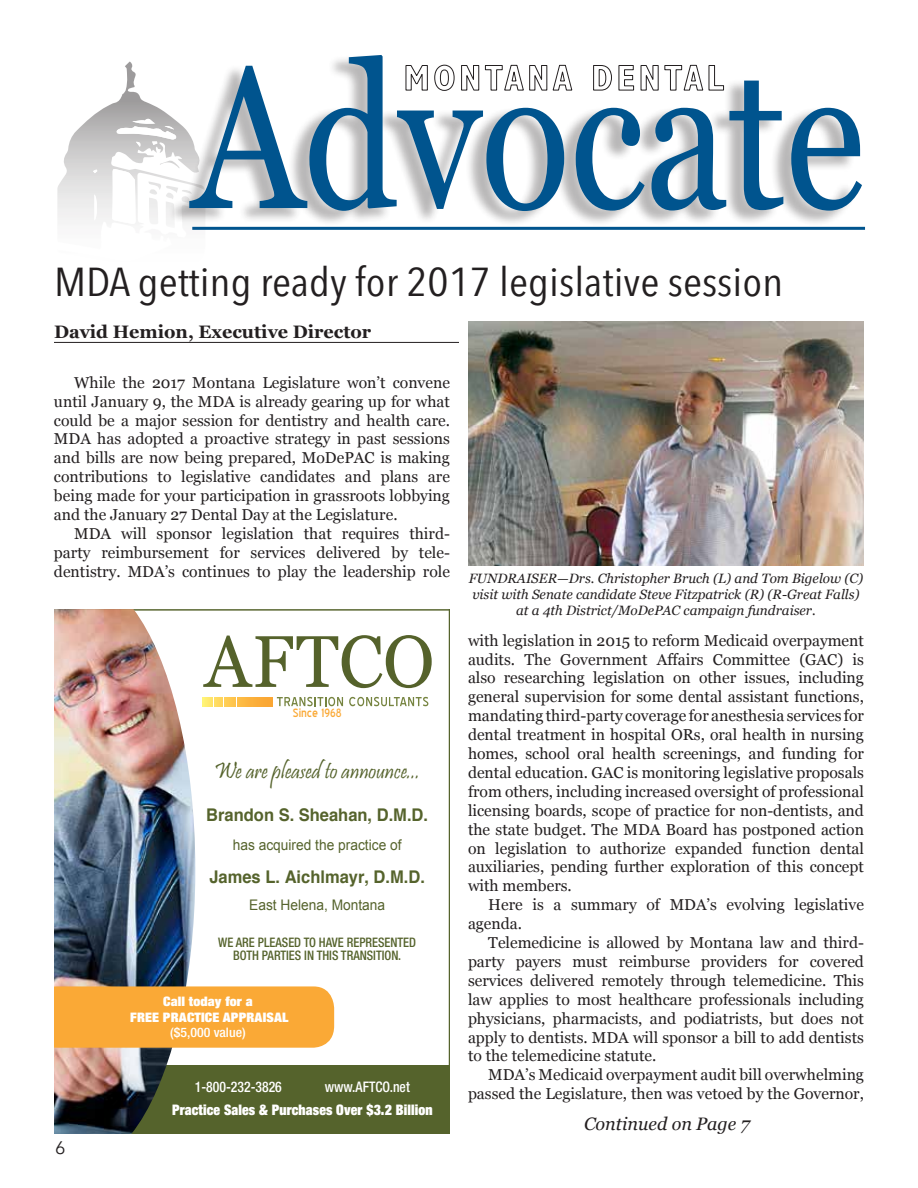
<style>
.page{position:relative;width:918px;height:1188px;background:#fff}
.page>*{position:absolute;margin:0;border:0;box-sizing:border-box;transform-origin:0 0}
.t1{font:202.5px "Georgia";color:#00548e;scale:.82 1}
.t2{font:condensed 40.05px "Avenir Next LT Pro";color:#231f20;scale:1.12 1}
.t3{font:23.4px "Pristina";color:#55632c;scale:.94 1}
.t4{font:700 18px "Georgia";color:#231f20}
.t5{font:italic 18px "Georgia";color:#231f20}
.t6{font:18px "Avenir Next LT Pro";color:#231f20}
.t7{font:700 17.55px "Helvetica";color:#55632c;scale:.94 1}
.t8{font:15.75px/18.9px "Georgia";color:#231f20;text-align:justify}
.t9{font:14.55px "Arial";color:#55632c;scale:.94 1}
.t10{font:900 condensed 14.55px "Helvetica Neue LT Std";letter-spacing:.01em;color:#fff;scale:.94 1}
.t11{font:500 condensed 14.55px "Helvetica Neue LT Std";color:#fff;scale:.94 1}
.t12{font:italic 13.5px/16.2px "Georgia";color:#231f20;text-align:center}
.t13{font:500 condensed 13.05px/12.9px "Helvetica Neue LT Std";color:#55632c;text-align:center;scale:.94 1}
.t14{font:900 condensed 13.05px/15.8px "Helvetica Neue LT Std";letter-spacing:.01em;color:#fff;text-align:center;scale:1.06 1}
.t15{font:500 condensed 13.05px "Helvetica Neue LT Std";color:#fff;scale:1.06 1}
.t16{font:11.7px "Blue Highway";color:#faa936;scale:.94 1}
</style>
<div class="page">
<svg style="left:57px;top:61px;width:156px;height:166px"></svg>
<div style="left:168px;top:54px;width:689px;height:172px;background:#231f20;opacity:.32"></div>
<hr style="left:192px;top:227px;width:673px;height:3px;background:#00548e">
<hr style="left:54px;top:342px;width:405px;height:1px;background:#231f20">
<svg style="left:405px;top:64px;width:319px;height:27px"></svg>
<img style="left:468px;top:322px;width:396px;height:244px">
<div style="left:54px;top:1066px;width:396px;height:68px;background:#55632c"></div>
<svg style="left:203px;top:635px;width:229px;height:53px"></svg>
<svg style="left:277px;top:697px;width:66px;height:9px"></svg>
<svg style="left:349px;top:697px;width:79px;height:9px"></svg>
<svg style="left:203px;top:697px;width:33px;height:10px"></svg>
<div style="left:238px;top:697px;width:14px;height:10px;background:#fcb740"></div>
<div style="left:254px;top:697px;width:18px;height:10px;background:#faa936"></div>
<hr style="left:54px;top:609px;width:396px;height:2px;background:#55632c">
<hr style="left:449px;top:609px;width:1px;height:525px;background:#55632c">
<img style="left:54px;top:609px;width:141px;height:525px">
<div style="left:54px;top:986px;width:280px;height:62px;background:#faa936"></div>
<h1 class="t1" style="left:193px;top:-10px;width:822px">Advocate</h1>
<h2 class="t2" style="left:54px;top:258px;width:653px">MDA getting ready for 2017 legislative session</h2>
<p class="t4" style="left:54px;top:318px;width:319px">David Hemion, Executive Director</p>
<p class="t8" style="left:54px;top:372px;width:398px;text-indent:20px">While the 2017 Montana Legislature won’t convene until January 9, the MDA is already gearing up for what could be a major session for dentistry and health care.<br>MDA has adopted a proactive strategy in past sessions and bills are now being prepared, MoDePAC is making contributions to legislative candidates and plans are being made for your participation in grassroots lobbying and the January 27 Dental Day at the Legislature.</p>
<p class="t8" style="left:54px;top:523px;width:398px;text-indent:20px">MDA will sponsor legislation that requires third&shy;party reimbursement for services delivered by tele&shy;dentistry. MDA’s continues to play the leadership role</p>
<p class="t16" style="left:293px;top:706px;width:53px">Since 1968</p>
<h3 class="t3" style="left:214px;top:757px;width:221px">We are pleased to announce...</h3>
<p class="t7" style="left:206px;top:803px;width:238px">Brandon S. Sheahan, D.M.D.</p>
<p class="t9" style="left:233px;top:835px;width:181px">has acquired the practice of</p>
<p class="t7" style="left:209px;top:866px;width:231px">James L. Aichlmayr, D.M.D.</p>
<p class="t9" style="left:249px;top:895px;width:146px">East Helena, Montana</p>
<p class="t13" style="left:218px;top:936px;width:212px">WE ARE PLEASED TO HAVE REPRESENTED<br>BOTH PARTIES IN THIS TRANSITION.</p>
<p class="t14" style="left:130px;top:993px;width:151px">Call today for a<br>FREE PRACTICE APPRAISAL</p>
<p class="t15" style="left:170px;top:1025px;width:73px">($5,000 value)</p>
<p class="t6" style="left:55px;top:1137px;width:12px">6</p>
<p class="t11" style="left:195px;top:1078px;width:94px">1-800-232-3826</p>
<p class="t11" style="left:325px;top:1078px;width:92px">www.AFTCO.net</p>
<p class="t10" style="left:172px;top:1100px;width:279px">Practice Sales &amp; Purchases Over $3.2 Billion</p>
<p class="t12" style="left:469px;top:569px;width:396px">FUNDRAISER—Drs. Christopher Bruch (L) and Tom Bigelow (C) visit with Senate candidate Steve Fitzpatrick (R) (R-Great Falls) at a 4th District/MoDePAC campaign fundraiser.</p>
<p class="t8" style="left:468px;top:630px;width:398px">with legislation in 2015 to reform Medicaid overpayment audits. The Government Affairs Committee (GAC) is also researching legislation on other issues, including general supervision for some dental assistant functions, mandating third-party coverage for anesthesia services for dental treatment in hospital ORs, oral health in nursing homes, school oral health screenings, and funding for dental education. GAC is monitoring legislative proposals from others, including increased oversight of professional licensing boards, scope of practice for non-dentists, and the state budget. The MDA Board has postponed action on legislation to authorize expanded function dental auxiliaries, pending further exploration of this concept with members.</p>
<p class="t8" style="left:468px;top:895px;width:397px;text-indent:20px">Here is a summary of MDA’s evolving legislative agenda.</p>
<p class="t8" style="left:468px;top:933px;width:398px;text-indent:20px">Telemedicine is allowed by Montana law and third&shy;party payers must reimburse providers for covered services delivered remotely through telemedicine. This law applies to most healthcare professionals including physicians, pharmacists, and podiatrists, but does not apply to dentists. MDA will sponsor a bill to add dentists to the telemedicine statute.</p>
<p class="t8" style="left:468px;top:1065px;width:398px;text-align:right">MDA’s Medicaid overpayment audit bill overwhelming passed the Legislature, then was vetoed by the Governor,</p>
<p class="t5" style="left:584px;top:1111px;width:167px">Continued on Page 7</p>
</div>
